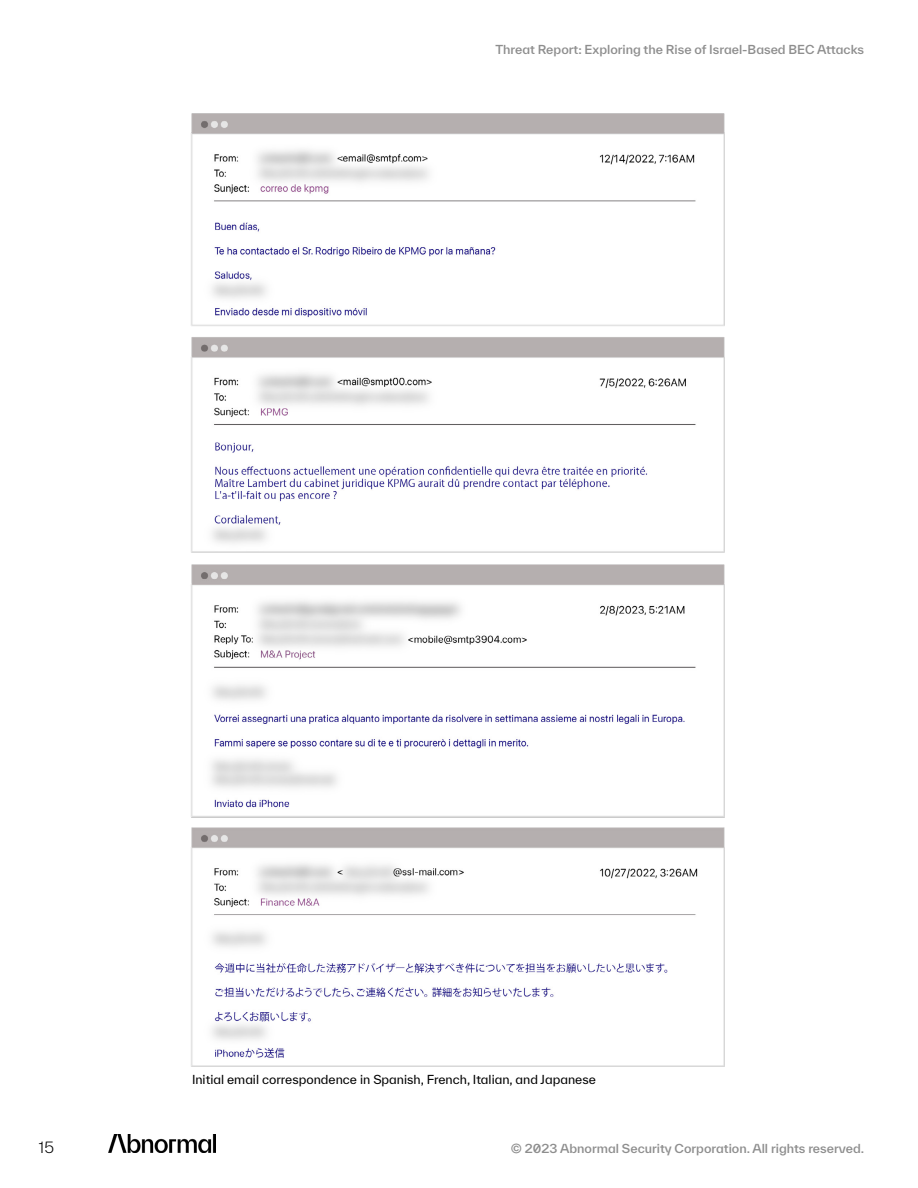
<style>
.page{position:relative;width:918px;height:1188px;background:#fff}
.page>*{position:absolute;margin:0;border:0;box-sizing:border-box;transform-origin:0 0}
.t1{font:300 15px "TWK Everett";color:#000101}
.t2{font:500 12px "TWK Everett";color:#8e8e8e}
.t3{font:12px "TWK Everett";color:#000}
</style>
<div class="page">
<img style="left:108px;top:1134px;width:108px;height:19px">
<img style="left:191px;top:337px;width:534px;height:481px">
<img style="left:191px;top:827px;width:534px;height:240px">
<img style="left:191px;top:113px;width:534px;height:213px">
<p class="t2" style="left:495px;top:41px;width:370px">Threat Report: Exploring the Rise of Israel-Based BEC Attacks</p>
<p class="t3" style="left:192px;top:1072px;width:405px">Initial email correspondence in Spanish, French, Italian, and Japanese</p>
<p class="t1" style="left:39px;top:1137px;width:17px">15</p>
<p class="t2" style="left:511px;top:1140px;width:355px">© 2023 Abnormal Security Corporation. All rights reserved.</p>
</div>
